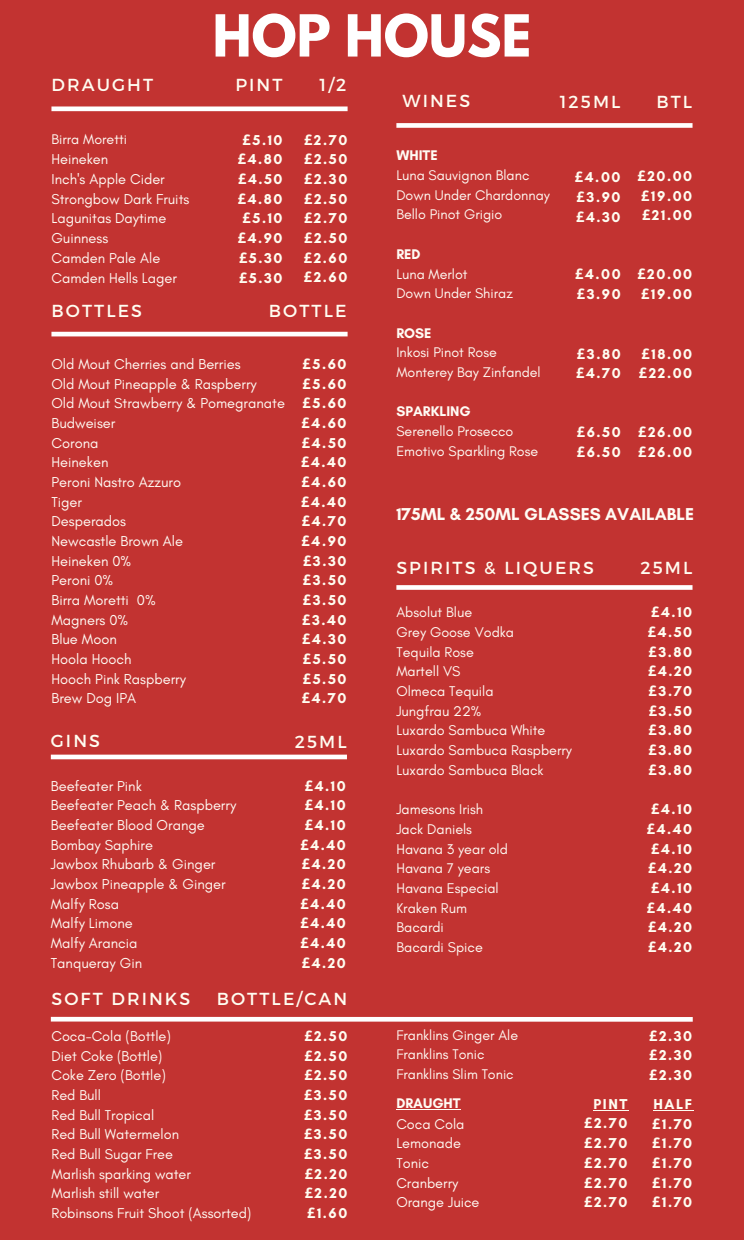
<style>
.page{position:relative;width:744px;height:1241px;background:#fff}
.page>*{position:absolute;margin:0;border:0;box-sizing:border-box;transform-origin:0 0}
.t1{font:700 51.25px "League Spartan";color:#fff}
.t2{font:700 17.5px "Glacial Indifference";color:#fffbf4}
.t3{font:17.38px "Montserrat";letter-spacing:.12em;color:#fffdf1}
.t4{font:14.62px/19.6px "Glacial Indifference";color:#fffbf4}
.t5{font:700 14.62px/19.6px "Glacial Indifference";letter-spacing:.11em;color:#fffdf1;text-align:justify}
.t6{font:14.5px/19.6px "Glacial Indifference";color:#fffbf4}
.t7{font:700 14.5px/19.6px "Glacial Indifference";letter-spacing:.11em;color:#fffdf1;text-align:justify}
.t8{font:14.38px/19.6px "Glacial Indifference";color:#fffbf4}
.t9{font:14.25px/19.6px "Glacial Indifference";color:#fffbf4}
.t10{font:700 14.25px "Glacial Indifference";color:#fffbf4}
.s1{font-family:"Noto Sans"}
</style>
<div class="page">
<div style="left:0;top:0;width:744px;height:1239px;background:#c23331"></div>
<hr style="left:51px;top:332px;width:296px;height:4px;background:#fff">
<div style="left:51px;top:106px;width:296px;height:5px;background:#fff"></div>
<div style="left:396px;top:585px;width:296px;height:5px;background:#fff"></div>
<div style="left:51px;top:754px;width:296px;height:5px;background:#fff"></div>
<div style="left:51px;top:1016px;width:641px;height:5px;background:#fff"></div>
<hr style="left:396px;top:1108px;width:64px;height:1px;background:#fffbf4">
<hr style="left:653px;top:1109px;width:41px;height:1px;background:#fffdf1">
<div style="left:396px;top:123px;width:296px;height:5px;background:#fff"></div>
<hr style="left:593px;top:1109px;width:36px;height:1px;background:#fffdf1">
<p class="t3" style="left:51px;top:73px;width:103px">DRAUGHT</p>
<h1 class="t1" style="left:212px;top:10px;width:320px">HOP HOUSE</h1>
<p class="t3" style="left:235px;top:74px;width:49px">PINT</p>
<p class="t3" style="left:319px;top:74px;width:28px">1/2</p>
<p class="t3" style="left:402px;top:90px;width:69px">WINES</p>
<p class="t3" style="left:560px;top:90px;width:62px">125ML</p>
<p class="t3" style="left:656px;top:90px;width:37px">BTL</p>
<p class="t9" style="left:51px;top:129px;width:77px">Birra Moretti</p>
<p class="t4" style="left:51px;top:149px;width:139px">Heineken<br>Inch's Apple Cider<br>Strongbow Dark Fruits<br>Lagunitas Daytime<br>Guinness<br>Camden Pale Ale<br>Camden Hells Lager</p>
<p class="t3" style="left:51px;top:300px;width:92px">BOTTLES</p>
<p class="t5" style="left:238px;top:130px;width:46px;text-align:center"><span class="s1">£</span>5.10 <span class="s1">£</span>4.80 <span class="s1">£</span>4.50 <span class="s1">£</span>4.80 <span class="s1">£</span>5.10 <span class="s1">£</span>4.90 <span class="s1">£</span>5.30 <span class="s1">£</span>5.30</p>
<p class="t5" style="left:304px;top:130px;width:45px"><span class="s1">£</span>2.70 <span class="s1">£</span>2.50 <span class="s1">£</span>2.30 <span class="s1">£</span>2.50 <span class="s1">£</span>2.70 <span class="s1">£</span>2.50 <span class="s1">£</span>2.60 <span class="s1">£</span>2.60</p>
<p class="t3" style="left:269px;top:300px;width:79px">BOTTLE</p>
<p class="t4" style="left:51px;top:354px;width:235px">Old Mout Cherries and Berries<br>Old Mout Pineapple &amp; Raspberry<br>Old Mout Strawberry &amp; Pomegranate<br>Budweiser<br>Corona<br>Heineken<br>Peroni Nastro Azzuro<br>Tiger<br>Desperados<br>Newcastle Brown Ale<br>Heineken 0%<br>Peroni 0%<br>Birra Moretti 0%<br>Magners 0%<br>Blue Moon<br>Hoola Hooch<br>Hooch Pink Raspberry<br>Brew Dog IPA</p>
<p class="t5" style="left:301px;top:354px;width:47px"><span class="s1">£</span>5.60 <span class="s1">£</span>5.60 <span class="s1">£</span>5.60 <span class="s1">£</span>4.60 <span class="s1">£</span>4.50 <span class="s1">£</span>4.40 <span class="s1">£</span>4.60 <span class="s1">£</span>4.40 <span class="s1">£</span>4.70 <span class="s1">£</span>4.90 <span class="s1">£</span>3.30 <span class="s1">£</span>3.50 <span class="s1">£</span>3.50 <span class="s1">£</span>3.40 <span class="s1">£</span>4.30 <span class="s1">£</span>5.50 <span class="s1">£</span>5.50 <span class="s1">£</span>4.70</p>
<p class="t3" style="left:51px;top:729px;width:51px">GINS</p>
<p class="t4" style="left:51px;top:775px;width:187px">Beefeater Pink<br>Beefeater Peach &amp; Raspberry<br>Beefeater Blood Orange<br>Bombay Saphire<br>Jawbox Rhubarb &amp; Ginger<br>Jawbox Pineapple &amp; Ginger<br>Malfy Rosa<br>Malfy Limone<br>Malfy Arancia<br>Tanqueray Gin</p>
<p class="t5" style="left:300px;top:775px;width:47px;text-align:center"><span class="s1">£</span>4.10 <span class="s1">£</span>4.10 <span class="s1">£</span>4.10 <span class="s1">£</span>4.40 <span class="s1">£</span>4.20 <span class="s1">£</span>4.20 <span class="s1">£</span>4.40 <span class="s1">£</span>4.40 <span class="s1">£</span>4.40 <span class="s1">£</span>4.20</p>
<p class="t3" style="left:295px;top:730px;width:53px">25ML</p>
<p class="t3" style="left:51px;top:987px;width:140px">SOFT DRINKS</p>
<p class="t3" style="left:217px;top:987px;width:132px">BOTTLE/CAN</p>
<p class="t6" style="left:51px;top:1025px;width:201px">Coca-Cola (Bottle)<br>Diet Coke (Bottle)<br>Coke Zero (Bottle)<br>Red Bull<br>Red Bull Tropical<br>Red Bull Watermelon<br>Red Bull Sugar Free<br>Marlish sparking water<br>Marlish still water<br>Robinsons Fruit Shoot (Assorted)</p>
<p class="t7" style="left:304px;top:1025px;width:45px"><span class="s1">£</span>2.50 <span class="s1">£</span>2.50 <span class="s1">£</span>2.50 <span class="s1">£</span>3.50 <span class="s1">£</span>3.50 <span class="s1">£</span>3.50 <span class="s1">£</span>3.50 <span class="s1">£</span>2.20 <span class="s1">£</span>2.20 <span class="s1">£</span>1.60</p>
<p class="t10" style="left:396px;top:147px;width:43px">WHITE</p>
<p class="t9" style="left:396px;top:165px;width:155px">Luna Sauvignon Blanc<br>Down Under Chardonnay<br>Bello Pinot Grigio</p>
<p class="t10" style="left:396px;top:245px;width:26px">RED</p>
<p class="t9" style="left:396px;top:264px;width:118px">Luna Merlot<br>Down Under Shiraz</p>
<p class="t10" style="left:396px;top:324px;width:37px">ROSE</p>
<p class="t9" style="left:396px;top:342px;width:146px">Inkosi Pinot Rose<br>Monterey Bay Zinfandel</p>
<p class="t10" style="left:396px;top:403px;width:76px">SPARKLING</p>
<p class="t9" style="left:396px;top:421px;width:143px">Serenello Prosecco<br>Emotivo Sparkling Rose</p>
<p class="t5" style="left:575px;top:167px;width:47px"><span class="s1">£</span>4.00 <span class="s1">£</span>3.90 <span class="s1">£</span>4.30</p>
<p class="t5" style="left:637px;top:166px;width:56px"><span class="s1">£</span>20.00 <span class="s1">£</span>19.00 <span class="s1">£</span>21.00</p>
<p class="t5" style="left:575px;top:264px;width:47px"><span class="s1">£</span>4.00 <span class="s1">£</span>3.90</p>
<p class="t5" style="left:637px;top:264px;width:56px"><span class="s1">£</span>20.00 <span class="s1">£</span>19.00</p>
<p class="t5" style="left:576px;top:344px;width:46px"><span class="s1">£</span>3.80 <span class="s1">£</span>4.70</p>
<p class="t5" style="left:639px;top:344px;width:55px"><span class="s1">£</span>18.00 <span class="s1">£</span>22.00</p>
<p class="t5" style="left:577px;top:422px;width:45px"><span class="s1">£</span>6.50 <span class="s1">£</span>6.50</p>
<p class="t5" style="left:638px;top:422px;width:56px"><span class="s1">£</span>26.00 <span class="s1">£</span>26.00</p>
<p class="t2" style="left:396px;top:503px;width:299px">175ML &amp; 250ML GLASSES AVAILABLE</p>
<p class="t3" style="left:396px;top:557px;width:199px">SPIRITS &amp; LIQUERS</p>
<p class="t8" style="left:396px;top:602px;width:177px">Absolut Blue<br>Grey Goose Vodka<br>Tequila Rose<br>Martell VS<br>Olmeca Tequila<br>Jungfrau 22%<br>Luxardo Sambuca White<br>Luxardo Sambuca Raspberry<br>Luxardo Sambuca Black</p>
<p class="t8" style="left:396px;top:799px;width:113px">Jamesons Irish<br>Jack Daniels<br>Havana 3 year old<br>Havana 7 years<br>Havana Especial<br>Kraken Rum<br>Bacardi<br>Bacardi Spice</p>
<p class="t3" style="left:640px;top:557px;width:53px">25ML</p>
<p class="t5" style="left:647px;top:602px;width:46px"><span class="s1">£</span>4.10 <span class="s1">£</span>4.50 <span class="s1">£</span>3.80 <span class="s1">£</span>4.20 <span class="s1">£</span>3.70 <span class="s1">£</span>3.50 <span class="s1">£</span>3.80 <span class="s1">£</span>3.80 <span class="s1">£</span>3.80</p>
<p class="t5" style="left:647px;top:799px;width:47px;text-align:center"><span class="s1">£</span>4.10 <span class="s1">£</span>4.40 <span class="s1">£</span>4.10 <span class="s1">£</span>4.20 <span class="s1">£</span>4.10 <span class="s1">£</span>4.40 <span class="s1">£</span>4.20 <span class="s1">£</span>4.20</p>
<p class="t9" style="left:396px;top:1024px;width:123px">Franklins Ginger Ale<br>Franklins Tonic<br>Franklins Slim Tonic</p>
<p class="t5" style="left:649px;top:1025px;width:45px"><span class="s1">£</span>2.30 <span class="s1">£</span>2.30 <span class="s1">£</span>2.30</p>
<p class="t10" style="left:396px;top:1094px;width:66px">DRAUGHT</p>
<p class="t6" style="left:396px;top:1113px;width:85px">Coca Cola<br>Lemonade<br>Tonic<br>Cranberry<br>Orange Juice</p>
<p class="t5" style="left:584px;top:1093px;width:45px;text-indent:9px">PINT <span class="s1">£</span>2.70 <span class="s1">£</span>2.70 <span class="s1">£</span>2.70 <span class="s1">£</span>2.70 <span class="s1">£</span>2.70</p>
<p class="t5" style="left:652px;top:1093px;width:42px">HALF <span class="s1">£</span>1.70 <span class="s1">£</span>1.70 <span class="s1">£</span>1.70 <span class="s1">£</span>1.70 <span class="s1">£</span>1.70</p>
</div>
